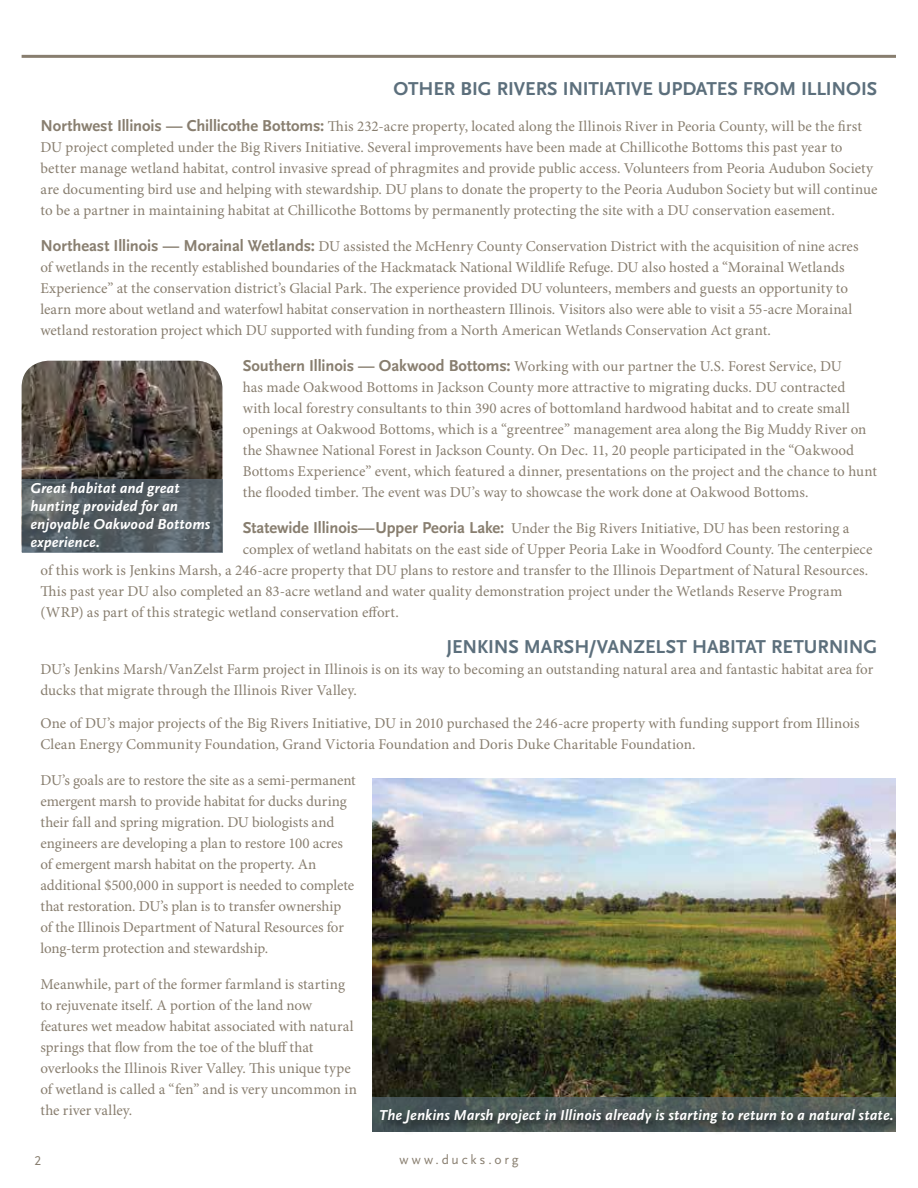
<style>
.page{position:relative;width:918px;height:1188px;background:#fff}
.page>*{position:absolute;margin:0;border:0;box-sizing:border-box;transform-origin:0 0}
.t1{font:700 19.5px "Scala Sans OT";letter-spacing:-.005em;color:#5c6f7c}
.t2{font:15px/21px "Minion Pro";color:#887e6f}
.t3{font:italic 700 15px/18px "Scala Sans OT";letter-spacing:.005em;color:#fff}
.t4{font:13.5px "Scala Sans OT";letter-spacing:.21em;color:#887e6f}
.s1{font-family:"Scala Sans OT";font-weight:700;font-size:16.5px}
</style>
<div class="page">
<hr style="left:22px;top:55px;width:874px;height:3px;background:#887e6f">
<img style="left:373px;top:779px;width:523px;height:319px">
<svg style="left:373px;top:1098px;width:523px;height:34px;background:#505c5a"></svg>
<div style="left:378px;top:1107px;width:526px;height:28px;background:#000;opacity:.75"></div>
<div style="left:896px;top:0;width:22px;height:1188px;background:#fff"></div>
<img style="left:22px;top:361px;width:200px;height:118px">
<svg style="left:22px;top:479px;width:200px;height:73px;background:#565f64"></svg>
<h1 class="t1" style="left:394px;top:78px;width:485px">OTHER BIG RIVERS INITIATIVE UPDATES FROM ILLINOIS</h1>
<p class="t2" style="left:40px;top:117px;width:838px"><span class="s1">Northwest Illinois — Chillicothe Bottoms:</span> This 232-acre property, located along the Illinois River in Peoria County, will be the first DU project completed under the Big Rivers Initiative. Several improvements have been made at Chillicothe Bottoms this past year to better manage wetland habitat, control invasive spread of phragmites and provide public access. Volunteers from Peoria Audubon Society are documenting bird use and helping with stewardship. DU plans to donate the property to the Peoria Audubon Society but will continue to be a partner in maintaining habitat at Chillicothe Bottoms by permanently protecting the site with a DU conservation easement.</p>
<p class="t2" style="left:40px;top:237px;width:820px"><span class="s1">Northeast Illinois — Morainal Wetlands:</span> DU assisted the McHenry County Conservation District with the acquisition of nine acres of wetlands in the recently established boundaries of the Hackmatack National Wildlife Refuge. DU also hosted a “Morainal Wetlands Experience” at the conservation district’s Glacial Park. The experience provided DU volunteers, members and guests an opportunity to learn more about wetland and waterfowl habitat conservation in northeastern Illinois. Visitors also were able to visit a 55-acre Morainal wetland restoration project which DU supported with funding from a North American Wetlands Conservation Act grant.</p>
<p class="t2" style="left:243px;top:357px;width:636px"><span class="s1">Southern Illinois — Oakwood Bottoms:</span> Working with our partner the U.S. Forest Service, DU<br>has made Oakwood Bottoms in Jackson County more attractive to migrating ducks. DU contracted<br>with local forestry consultants to thin 390 acres of bottomland hardwood habitat and to create small openings at Oakwood Bottoms, which is a “greentree” management area along the Big Muddy River on the Shawnee National Forest in Jackson County. On Dec. 11, 20 people participated in the “Oakwood Bottoms Experience” event, which featured a dinner, presentations on the project and the chance to hunt the flooded timber. The event was DU’s way to showcase the work done at Oakwood Bottoms.</p>
<p class="t2" style="left:243px;top:519px;width:608px"><span class="s1">Statewide Illinois—Upper Peoria Lake:</span> Under the Big Rivers Initiative, DU has been restoring a</p>
<p class="t2" style="left:243px;top:540px;width:631px">complex of wetland habitats on the east side of Upper Peoria Lake in Woodford County. The centerpiece</p>
<p class="t2" style="left:40px;top:561px;width:829px">of this work is Jenkins Marsh, a 246-acre property that DU plans to restore and transfer to the Illinois Department of Natural Resources.</p>
<p class="t2" style="left:40px;top:582px;width:803px">This past year DU also completed an 83-acre wetland and water quality demonstration project under the Wetlands Reserve Program</p>
<p class="t2" style="left:40px;top:603px;width:360px">(WRP) as part of this strategic wetland conservation effort.</p>
<h1 class="t1" style="left:446px;top:636px;width:433px">JENKINS MARSH/VANZELST HABITAT RETURNING</h1>
<p class="t2" style="left:40px;top:660px;width:834px">DU’s Jenkins Marsh/VanZelst Farm project in Illinois is on its way to becoming an outstanding natural area and fantastic habitat area for ducks that migrate through the Illinois River Valley.</p>
<p class="t2" style="left:40px;top:714px;width:821px">One of DU’s major projects of the Big Rivers Initiative, DU in 2010 purchased the 246-acre property with funding support from Illinois<br>Clean Energy Community Foundation, Grand Victoria Foundation and Doris Duke Charitable Foundation.</p>
<p class="t2" style="left:40px;top:771px;width:317px">DU’s goals are to restore the site as a semi-permanent emergent marsh to provide habitat for ducks during their fall and spring migration. DU biologists and engineers are developing a plan to restore 100 acres of emergent marsh habitat on the property. An additional $500,000 in support is needed to complete that restoration. DU’s plan is to transfer ownership of the Illinois Department of Natural Resources for long-term protection and stewardship.</p>
<p class="t2" style="left:40px;top:975px;width:318px">Meanwhile, part of the former farmland is starting to rejuvenate itself. A portion of the land now features wet meadow habitat associated with natural springs that flow from the toe of the bluff that overlooks the Illinois River Valley. This unique type of wetland is called a “fen” and is very uncommon in the river valley.</p>
<p class="t3" style="left:31px;top:479px;width:181px">Great habitat and great hunting provided for an enjoyable Oakwood Bottoms experience.</p>
<p class="t3" style="left:379px;top:1107px;width:516px">The Jenkins Marsh project in Illinois already is starting to return to a natural state.</p>
<p class="t4" style="left:34px;top:1154px;width:8px">2</p>
<p class="t4" style="left:399px;top:1153px;width:121px">www.ducks.org</p>
</div>
